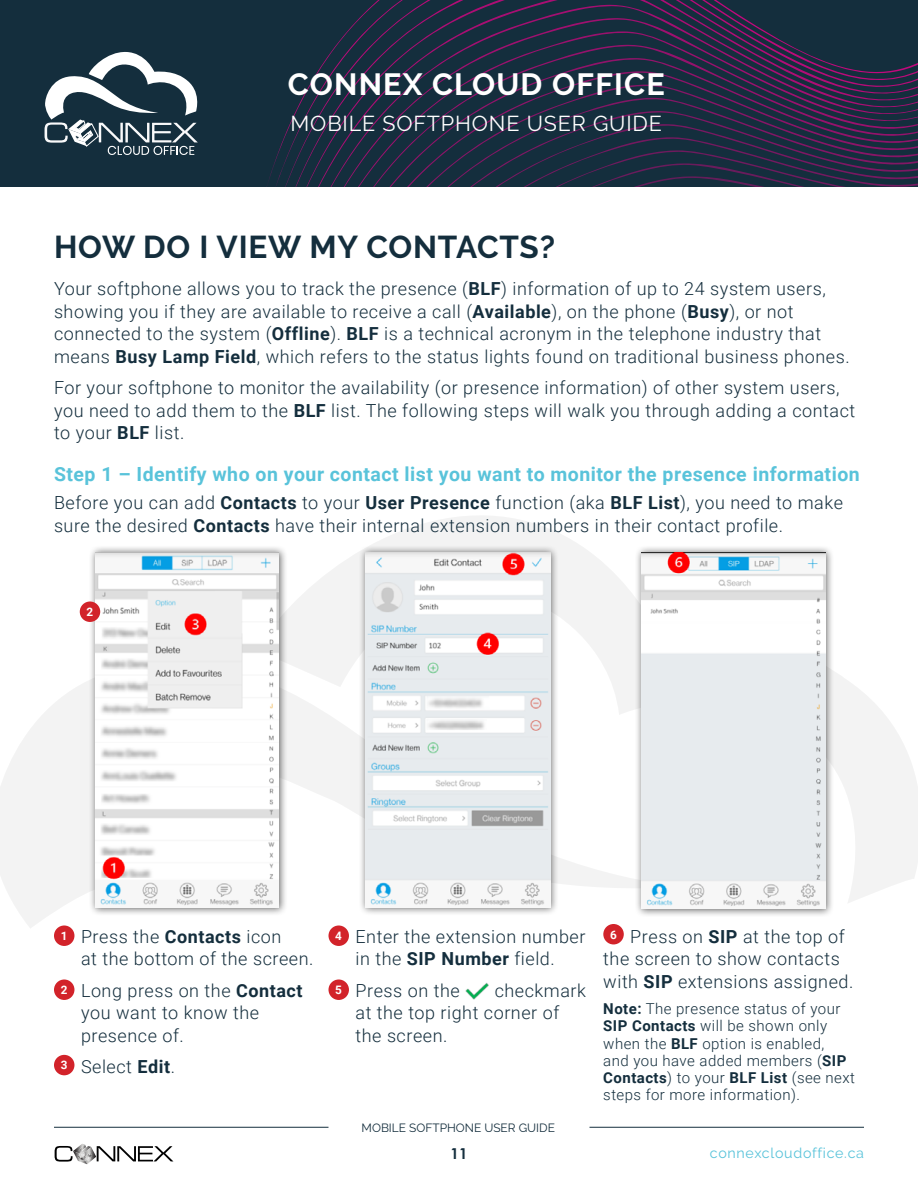
<style>
.page{position:relative;width:918px;height:1188px;background:#fff}
.page>*{position:absolute;margin:0;border:0;box-sizing:border-box;transform-origin:0 0}
.t1{font:700 31.5px "Raleway";letter-spacing:.025em;color:#142e3d}
.t2{font:700 30.6px "Raleway";letter-spacing:.04em;color:#fff}
.t3{font:21.52px "Raleway";letter-spacing:.04em;color:#fff}
.t4{font:700 19.5px "Roboto";letter-spacing:.025em;color:#59c3da}
.t5{font:300 18px/22.5px "Roboto";letter-spacing:.03em;color:#142e3d}
.t6{font:300 15px/17.2px "Roboto";letter-spacing:.03em;color:#142e3d}
.t7{font:700 15px "Century Gothic";color:#142e3d}
.t8{font:14.25px "Raleway";letter-spacing:.05em;color:#59c3da}
.t9{font:11.93px "Raleway";color:#142e3d}
.t10{font:700 11.7px "Roboto";color:#fff}
.s1{font-weight:700}
</style>
<div class="page">
<svg style="left:287px;top:516px;width:631px;height:387px"></svg>
<svg style="left:0;top:655px;width:635px;height:274px"></svg>
<svg style="left:0;top:0;width:918px;height:187px;background:#1f2b41"></svg>
<svg style="left:45px;top:51px;width:158px;height:104px"></svg>
<div style="left:89px;top:545px;width:198px;height:371px;background:#000;opacity:.6"></div>
<img style="left:95px;top:552px;width:184px;height:355px">
<div style="left:359px;top:546px;width:200px;height:370px;background:#000;opacity:.6"></div>
<img style="left:366px;top:552px;width:184px;height:355px">
<div style="left:635px;top:546px;width:200px;height:371px;background:#000;opacity:.6"></div>
<img style="left:642px;top:552px;width:184px;height:356px">
<div style="left:54px;top:925px;width:20px;height:21px;background:#d2232a;border-radius:50%"></div>
<div style="left:54px;top:979px;width:20px;height:21px;background:#d2232a;border-radius:50%"></div>
<div style="left:80px;top:601px;width:20px;height:21px;background:#d2232a;border-radius:50%"></div>
<div style="left:54px;top:1055px;width:20px;height:20px;background:#d2232a;border-radius:50%"></div>
<div style="left:328px;top:925px;width:21px;height:21px;background:#d2232a;border-radius:50%"></div>
<div style="left:328px;top:979px;width:21px;height:21px;background:#d2232a;border-radius:50%"></div>
<div style="left:603px;top:924px;width:21px;height:20px;background:#d2232a;border-radius:50%"></div>
<img style="left:466px;top:982px;width:23px;height:17px">
<hr style="left:54px;top:1127px;width:274px;height:1px;background:#142e3d">
<hr style="left:590px;top:1127px;width:274px;height:1px;background:#142e3d">
<svg style="left:55px;top:1144px;width:118px;height:20px"></svg>
<h2 class="t2" style="left:288px;top:67px;width:378px">CONNEX CLOUD OFFICE</h2>
<p class="t3" style="left:291px;top:111px;width:373px">MOBILE SOFTPHONE USER GUIDE</p>
<h1 class="t1" style="left:54px;top:229px;width:503px">HOW DO I VIEW MY CONTACTS?</h1>
<p class="t5" style="left:54px;top:277px;width:797px">Your softphone allows you to track the presence (<span class="s1">BLF</span>) information of up to 24 system users, showing you if they are available to receive a call (<span class="s1">Available</span>), on the phone (<span class="s1">Busy</span>), or not connected to the system (<span class="s1">Offline</span>). <span class="s1">BLF</span> is a technical acronym in the telephone industry that means <span class="s1">Busy Lamp Field</span>, which refers to the status lights found on traditional business phones.</p>
<p class="t5" style="left:54px;top:376px;width:803px">For your softphone to monitor the availability (or presence information) of other system users, you need to add them to the <span class="s1">BLF</span> list. The following steps will walk you through adding a contact to your <span class="s1">BLF</span> list.</p>
<p class="t4" style="left:54px;top:460px;width:807px">Step 1 – Identify who on your contact list you want to monitor the presence information</p>
<p class="t5" style="left:54px;top:491px;width:791px">Before you can add <span class="s1">Contacts</span> to your <span class="s1">User Presence</span> function (aka <span class="s1">BLF List</span>), you need to make sure the desired <span class="s1">Contacts</span> have their internal extension numbers in their contact profile.</p>
<p class="t10" style="left:87px;top:604px;width:8px">2</p>
<p class="t10" style="left:61px;top:928px;width:8px">1</p>
<p class="t10" style="left:61px;top:982px;width:8px">2</p>
<p class="t10" style="left:61px;top:1057px;width:8px">3</p>
<p class="t5" style="left:81px;top:925px;width:234px">Press the <span class="s1">Contacts</span> icon<br>at the bottom of the screen.</p>
<p class="t5" style="left:81px;top:979px;width:223px">Long press on the <span class="s1">Contact </span>you want to know the presence of.</p>
<p class="t5" style="left:81px;top:1055px;width:96px">Select <span class="s1">Edit</span>.</p>
<p class="t10" style="left:335px;top:928px;width:8px">4</p>
<p class="t10" style="left:335px;top:982px;width:8px">5</p>
<p class="t5" style="left:356px;top:925px;width:232px">Enter the extension number in the <span class="s1">SIP Number</span> field.</p>
<p class="t5" style="left:356px;top:979px;width:106px">Press on the</p>
<p class="t5" style="left:356px;top:979px;width:232px;text-indent:139px">checkmark at the top right corner of the screen.</p>
<p class="t9" style="left:362px;top:1121px;width:195px">MOBILE SOFTPHONE USER GUIDE</p>
<p class="t5" style="left:603px;top:925px;width:252px;text-indent:27px">Press on <span class="s1">SIP</span> at the top of the screen to show contacts with <span class="s1">SIP</span> extensions assigned.</p>
<p class="t6" style="left:603px;top:1000px;width:253px"><span class="s1">Note:</span> The presence status of your<br><span class="s1">SIP Contacts</span> will be shown only when the <span class="s1">BLF</span> option is enabled,<br>and you have added members (<span class="s1">SIP<br>Contacts</span>) to your <span class="s1">BLF List</span> (see next steps for more information).</p>
<p class="t10" style="left:610px;top:926px;width:8px">6</p>
<p class="t7" style="left:450px;top:1142px;width:19px">11</p>
<p class="t8" style="left:710px;top:1144px;width:156px">connexcloudoffice.ca</p>
</div>
